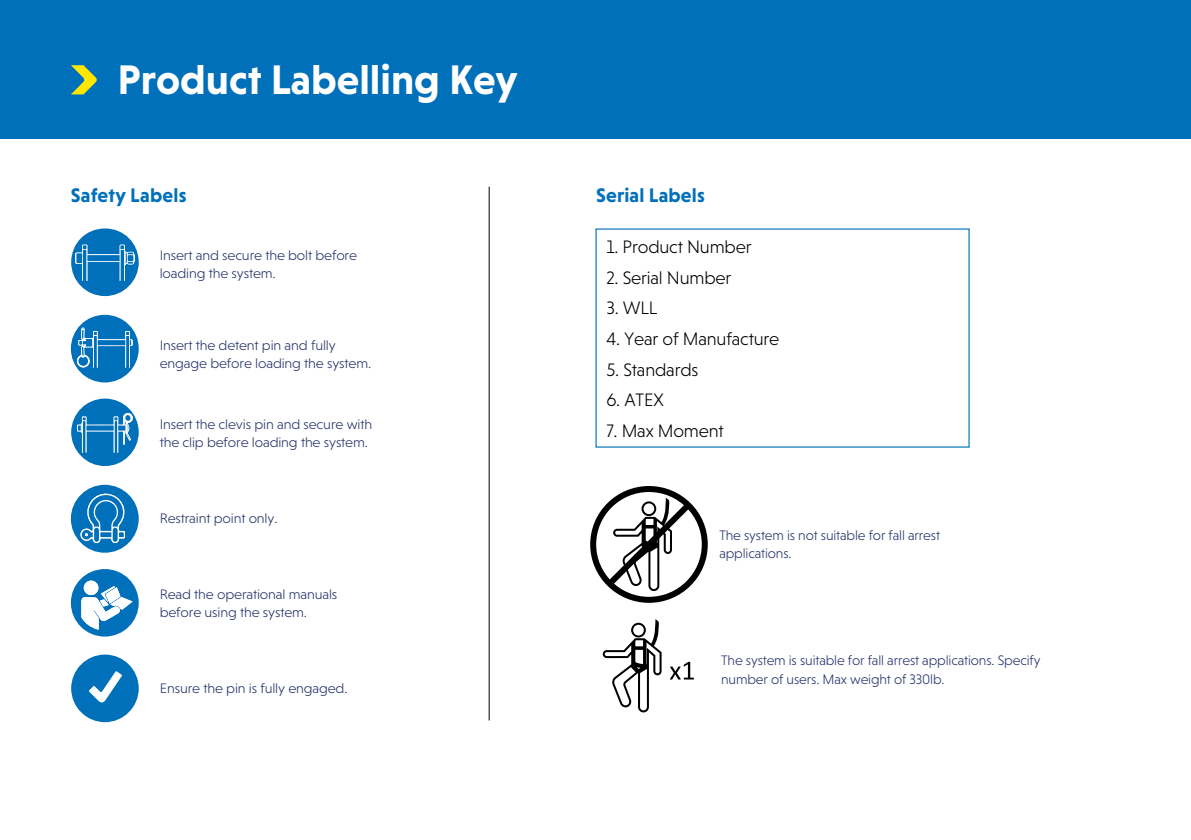
<style>
.page{position:relative;width:1191px;height:840px;background:#fff}
.page>*{position:absolute;margin:0;border:0;box-sizing:border-box;transform-origin:0 0}
.t1{font:700 42px "Niveau Grotesk";color:#fff}
.t2{font:700 20px "Niveau Grotesk";letter-spacing:.01em;color:#0070ba}
.t3{font:300 18.4px "Niveau Grotesk";letter-spacing:-.01em;color:#000}
.t4{font:300 14px/18px "Niveau Grotesk";letter-spacing:-.01em;color:#25316a}
</style>
<div class="page">
<div style="left:0;top:0;width:1191px;height:138px;background:#0070ba"></div>
<hr style="left:488px;top:187px;width:1px;height:533px;background:#000">
<svg style="left:71px;top:228px;width:68px;height:68px"></svg>
<svg style="left:71px;top:569px;width:68px;height:67px"></svg>
<svg style="left:71px;top:314px;width:68px;height:68px"></svg>
<div style="left:71px;top:654px;width:68px;height:67px;background:#0070ba;border-radius:50%"></div>
<svg style="left:89px;top:671px;width:33px;height:31px"></svg>
<svg style="left:71px;top:398px;width:68px;height:68px"></svg>
<svg style="left:71px;top:484px;width:68px;height:68px"></svg>
<svg style="left:603px;top:619px;width:58px;height:93px"></svg>
<svg style="left:670px;top:661px;width:24px;height:18px"></svg>
<div style="left:590px;top:485px;width:118px;height:117px;border:6px solid #000;border-radius:50%"></div>
<svg style="left:600px;top:496px;width:96px;height:97px"></svg>
<svg style="left:71px;top:65px;width:26px;height:29px"></svg>
<h1 class="t1" style="left:117px;top:55px;width:402px">Product Labelling Key</h1>
<h2 class="t2" style="left:71px;top:183px;width:117px">Safety Labels</h2>
<p class="t4" style="left:160px;top:246px;width:199px">Insert and secure the bolt before loading the system.</p>
<p class="t4" style="left:160px;top:335px;width:213px">Insert the detent pin and fully engage before loading the system.</p>
<p class="t4" style="left:160px;top:414px;width:214px">Insert the clevis pin and secure with the clip before loading the system.</p>
<p class="t4" style="left:160px;top:509px;width:119px">Restraint point only.</p>
<p class="t4" style="left:160px;top:584px;width:179px">Read the operational manuals before using the system.</p>
<p class="t4" style="left:160px;top:679px;width:189px">Ensure the pin is fully engaged.</p>
<h2 class="t2" style="left:596px;top:183px;width:110px">Serial Labels</h2>
<h3 class="t3" style="left:606px;top:236px;width:147px">1. Product Number</h3>
<h3 class="t3" style="left:606px;top:267px;width:126px">2. Serial Number</h3>
<h3 class="t3" style="left:606px;top:297px;width:53px">3. WLL</h3>
<h3 class="t3" style="left:606px;top:328px;width:174px">4. Year of Manufacture</h3>
<h3 class="t3" style="left:606px;top:359px;width:94px">5. Standards</h3>
<h3 class="t3" style="left:606px;top:389px;width:59px">6. ATEX</h3>
<h3 class="t3" style="left:606px;top:420px;width:119px">7. Max Moment</h3>
<p class="t4" style="left:719px;top:525px;width:222px">The system is not suitable for fall arrest applications.</p>
<p class="t4" style="left:721px;top:651px;width:321px">The system is suitable for fall arrest applications. Specify number of users. Max weight of 330lb.</p>
</div>
